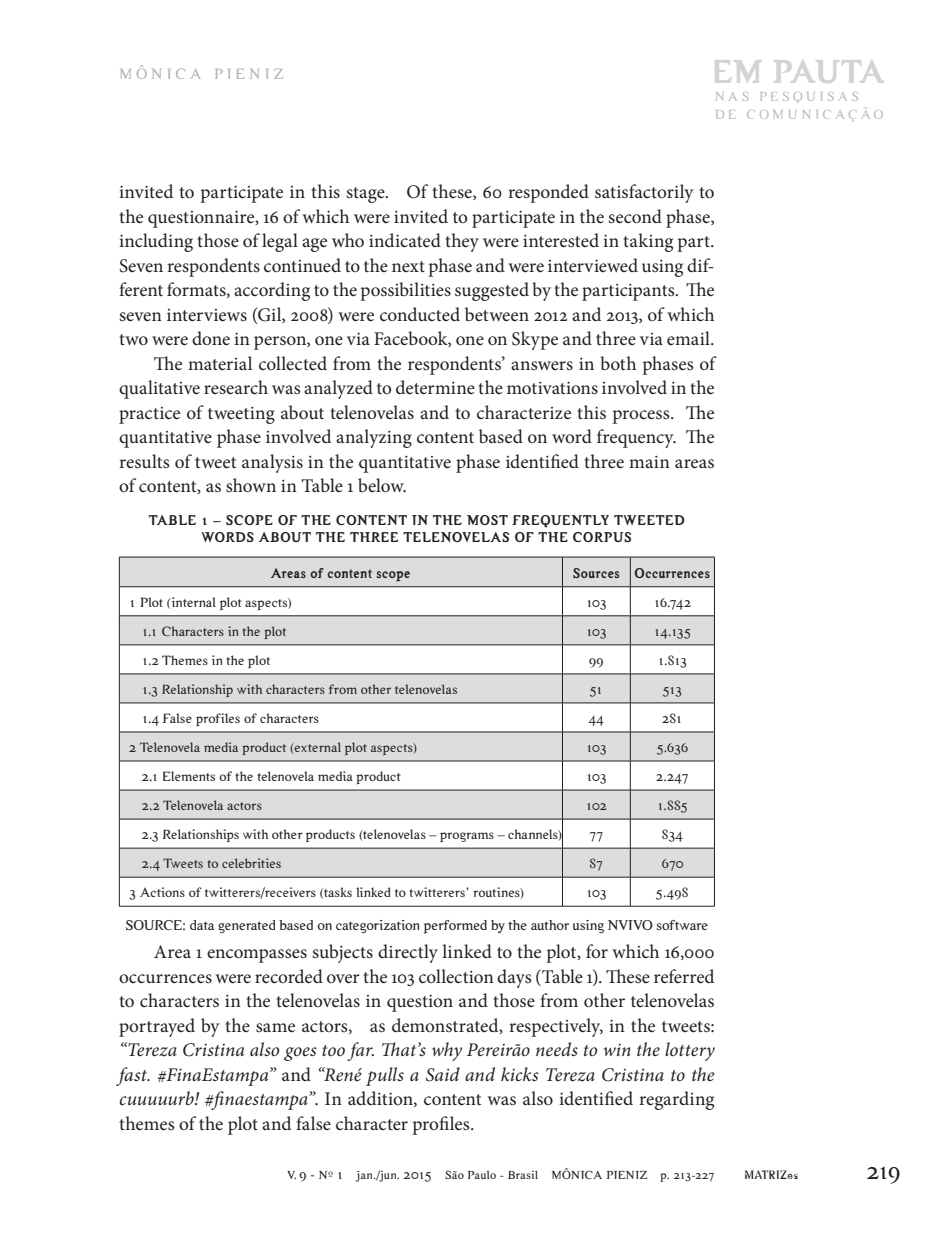
<style>
.page{position:relative;width:943px;height:1241px;background:#fff}
.page>*{position:absolute;margin:0;border:0;box-sizing:border-box;transform-origin:0 0}
.t1{font:700 35px "Hard Times";letter-spacing:-.03em;color:#d1d3d4}
.t2{font:24.5px "Hard Times";color:#221e1f}
.t3{font:19.25px/24.5px "Minion Pro";color:#221e1f;text-align:justify}
.t4{font:italic 19.25px/24.5px "Minion Pro";letter-spacing:.005em;color:#221e1f;text-align:justify}
.t5{font:15.75px "Hard Times";letter-spacing:.24em;color:#b1b3b6}
.t6{font:700 14.88px/17.5px "Hard Times";letter-spacing:.05em;color:#221e1f;text-align:center;scale:.96 1}
.t7{font:14.88px "Hard Times";letter-spacing:.01em;color:#221e1f}
.t8{font:14px "Hard Times";letter-spacing:.02em;color:#221e1f}
.t9{font:14px/17.5px "Hard Times";letter-spacing:.215em;color:#bcbec0}
.t10{font:12.25px "Hard Times";letter-spacing:.03em;color:#221e1f}
.t11{font:10.5px "Linotype Futoni";letter-spacing:.05em;color:#221e1f}
.s1{font-style:normal}
.s2{font-size:14px}
</style>
<div class="page">
<div style="left:120px;top:557px;width:594px;height:29px;background:#dcddde"></div>
<svg style="left:120px;top:587px;width:594px;height:318px"></svg>
<hr style="left:119px;top:556px;width:443px;height:1px;background:#221e1f">
<hr style="left:562px;top:556px;width:68px;height:1px;background:#221e1f">
<hr style="left:630px;top:556px;width:84px;height:1px;background:#221e1f">
<hr style="left:119px;top:586px;width:443px;height:1px;background:#221e1f">
<hr style="left:562px;top:586px;width:68px;height:1px;background:#221e1f">
<hr style="left:630px;top:586px;width:84px;height:1px;background:#221e1f">
<hr style="left:119px;top:615px;width:443px;height:1px;background:#221e1f">
<hr style="left:562px;top:615px;width:68px;height:1px;background:#221e1f">
<hr style="left:630px;top:615px;width:84px;height:1px;background:#221e1f">
<hr style="left:119px;top:644px;width:443px;height:1px;background:#221e1f">
<hr style="left:562px;top:644px;width:68px;height:1px;background:#221e1f">
<hr style="left:630px;top:644px;width:84px;height:1px;background:#221e1f">
<hr style="left:119px;top:673px;width:443px;height:1px;background:#221e1f">
<hr style="left:562px;top:673px;width:68px;height:1px;background:#221e1f">
<hr style="left:630px;top:673px;width:84px;height:1px;background:#221e1f">
<hr style="left:119px;top:702px;width:443px;height:1px;background:#221e1f">
<hr style="left:562px;top:702px;width:68px;height:1px;background:#221e1f">
<hr style="left:630px;top:702px;width:84px;height:1px;background:#221e1f">
<hr style="left:119px;top:731px;width:443px;height:1px;background:#221e1f">
<hr style="left:562px;top:731px;width:68px;height:1px;background:#221e1f">
<hr style="left:630px;top:731px;width:84px;height:1px;background:#221e1f">
<hr style="left:119px;top:760px;width:443px;height:1px;background:#221e1f">
<hr style="left:562px;top:760px;width:68px;height:1px;background:#221e1f">
<hr style="left:630px;top:760px;width:84px;height:1px;background:#221e1f">
<hr style="left:119px;top:789px;width:443px;height:1px;background:#221e1f">
<hr style="left:562px;top:789px;width:68px;height:1px;background:#221e1f">
<hr style="left:630px;top:789px;width:84px;height:1px;background:#221e1f">
<hr style="left:119px;top:818px;width:443px;height:1px;background:#221e1f">
<hr style="left:562px;top:818px;width:68px;height:1px;background:#221e1f">
<hr style="left:630px;top:818px;width:84px;height:1px;background:#221e1f">
<hr style="left:119px;top:847px;width:443px;height:1px;background:#221e1f">
<hr style="left:562px;top:847px;width:68px;height:1px;background:#221e1f">
<hr style="left:630px;top:847px;width:84px;height:1px;background:#221e1f">
<hr style="left:119px;top:876px;width:443px;height:1px;background:#221e1f">
<svg style="left:119px;top:557px;width:1px;height:348px"></svg>
<hr style="left:119px;top:905px;width:443px;height:1px;background:#221e1f">
<hr style="left:562px;top:876px;width:68px;height:1px;background:#221e1f">
<svg style="left:562px;top:557px;width:1px;height:348px"></svg>
<hr style="left:562px;top:905px;width:68px;height:1px;background:#221e1f">
<hr style="left:630px;top:876px;width:84px;height:1px;background:#221e1f">
<svg style="left:630px;top:557px;width:1px;height:348px"></svg>
<svg style="left:714px;top:557px;width:1px;height:348px"></svg>
<hr style="left:630px;top:905px;width:84px;height:1px;background:#221e1f">
<p class="t5" style="left:119px;top:63px;width:166px">Môn ica Pien iz</p>
<h1 class="t1" style="left:712px;top:49px;width:174px">EM PAUTA</h1>
<p class="t9" style="left:714px;top:87px;width:170px">NAS PESQUISAS<br>DE COMUNICAÇÃO</p>
<p class="t3" style="left:119px;top:180px;width:597px">invited to participate in this stage. Of these, 60 responded satisfactorily to</p>
<p class="t3" style="left:119px;top:204px;width:597px">the questionnaire, 16 of which were invited to participate in the second phase,</p>
<p class="t3" style="left:119px;top:229px;width:597px">including those of legal age who indicated they were interested in taking part.</p>
<p class="t3" style="left:119px;top:253px;width:597px">Seven respondents continued to the next phase and were interviewed using dif-</p>
<p class="t3" style="left:119px;top:278px;width:597px">ferent formats, according to the possibilities suggested by the participants. The</p>
<p class="t3" style="left:119px;top:302px;width:597px">seven interviews (Gil, 2008) were conducted between 2012 and 2013, of which</p>
<p class="t3" style="left:119px;top:327px;width:597px">two were done in person, one via Facebook, one on Skype and three via email.</p>
<p class="t3" style="left:154px;top:351px;width:562px">The material collected from the respondents’ answers in both phases of</p>
<p class="t3" style="left:119px;top:376px;width:597px">qualitative research was analyzed to determine the motivations involved in the</p>
<p class="t3" style="left:119px;top:400px;width:597px">practice of tweeting about telenovelas and to characterize this process. The</p>
<p class="t3" style="left:119px;top:425px;width:597px">quantitative phase involved analyzing content based on word frequency. The</p>
<p class="t3" style="left:119px;top:449px;width:597px">results of tweet analysis in the quantitative phase identified three main areas</p>
<p class="t3" style="left:119px;top:474px;width:289px">of content, as shown in Table 1 below.</p>
<p class="t6" style="left:149px;top:510px;width:559px">TABLE 1 – SCOPE OF THE CONTENT IN THE MOST FREQUENTLY TWEETED<br>WORDS ABOUT THE THREE TELENOVELAS OF THE CORPUS</p>
<p class="t6" style="left:271px;top:563px;width:147px">Areas of content scope</p>
<p class="t6" style="left:572px;top:563px;width:145px">Sources Occurrences</p>
<p class="t8" style="left:129px;top:593px;width:164px">1 Plot (internal plot aspects)</p>
<p class="t8" style="left:586px;top:593px;width:22px">103</p>
<p class="t8" style="left:653px;top:593px;width:39px">16.742</p>
<p class="t8" style="left:142px;top:622px;width:146px">1.1 Characters in the plot</p>
<p class="t8" style="left:586px;top:622px;width:22px">103</p>
<p class="t8" style="left:653px;top:622px;width:39px">14.135</p>
<p class="t8" style="left:142px;top:651px;width:130px">1.2 Themes in the plot</p>
<p class="t8" style="left:589px;top:651px;width:16px">99</p>
<p class="t8" style="left:657px;top:651px;width:31px">1.813</p>
<p class="t8" style="left:142px;top:680px;width:317px">1.3 Relationship with characters from other telenovelas</p>
<p class="t8" style="left:589px;top:680px;width:15px">51</p>
<p class="t8" style="left:662px;top:680px;width:21px">513</p>
<p class="t8" style="left:142px;top:709px;width:179px">1.4 False profiles of characters</p>
<p class="t8" style="left:589px;top:709px;width:16px">44</p>
<p class="t8" style="left:662px;top:709px;width:22px">281</p>
<p class="t8" style="left:129px;top:738px;width:289px">2 Telenovela media product (external plot aspects)</p>
<p class="t8" style="left:586px;top:738px;width:22px">103</p>
<p class="t8" style="left:656px;top:738px;width:33px">5.636</p>
<p class="t8" style="left:142px;top:767px;width:260px">2.1 Elements of the telenovela media product</p>
<p class="t8" style="left:586px;top:767px;width:22px">103</p>
<p class="t8" style="left:656px;top:767px;width:34px">2.247</p>
<p class="t8" style="left:142px;top:796px;width:122px">2.2 Telenovela actors</p>
<p class="t8" style="left:586px;top:796px;width:22px">102</p>
<p class="t8" style="left:657px;top:796px;width:32px">1.885</p>
<p class="t8" style="left:142px;top:825px;width:422px">2.3 Relationships with other products (telenovelas – programs – channels)</p>
<p class="t8" style="left:589px;top:825px;width:15px">77</p>
<p class="t8" style="left:662px;top:825px;width:23px">834</p>
<p class="t8" style="left:142px;top:854px;width:141px">2.4 Tweets to celebrities</p>
<p class="t8" style="left:589px;top:854px;width:15px">87</p>
<p class="t8" style="left:661px;top:854px;width:23px">670</p>
<p class="t8" style="left:129px;top:883px;width:396px">3 Actions of twitterers/receivers (tasks linked to twitterers’ routines)</p>
<p class="t8" style="left:586px;top:883px;width:22px">103</p>
<p class="t8" style="left:656px;top:883px;width:34px">5.498</p>
<p class="t7" style="left:125px;top:915px;width:584px">SOURCE : data generated based on categorization performed by the author using NVIVO software</p>
<p class="t3" style="left:119px;top:939px;width:597px;text-indent:35px">Area 1 encompasses subjects directly linked to the plot, for which 16,000 occurrences were recorded over the 103 collection days (Table 1). These referred to characters in the telenovelas in question and those from other telenovelas portrayed by the same actors, as demonstrated, respectively, in the tweets:</p>
<p class="t4" style="left:119px;top:1037px;width:597px">“Tereza Cristina also goes too far. That’s why Pereirão needs to win the lottery fast. #FinaEstampa” <span class="s1">and</span> “René pulls a Said and kicks Tereza Cristina to the cuuuuurb! #finaestampa”<span class="s1">. In addition, content was also identified regarding themes of the plot and false character profiles.</span></p>
<p class="t10" style="left:287px;top:1166px;width:428px">V. <span class="s2">9 -</span> N<span class="s2">º 1</span> jan./jun. <span class="s2">2015</span> São Paulo - Brasil Mônica Pieniz p. 213-227</p>
<p class="t11" style="left:744px;top:1167px;width:55px">MATRIZes</p>
<p class="t2" style="left:866px;top:1155px;width:35px">219</p>
</div>
